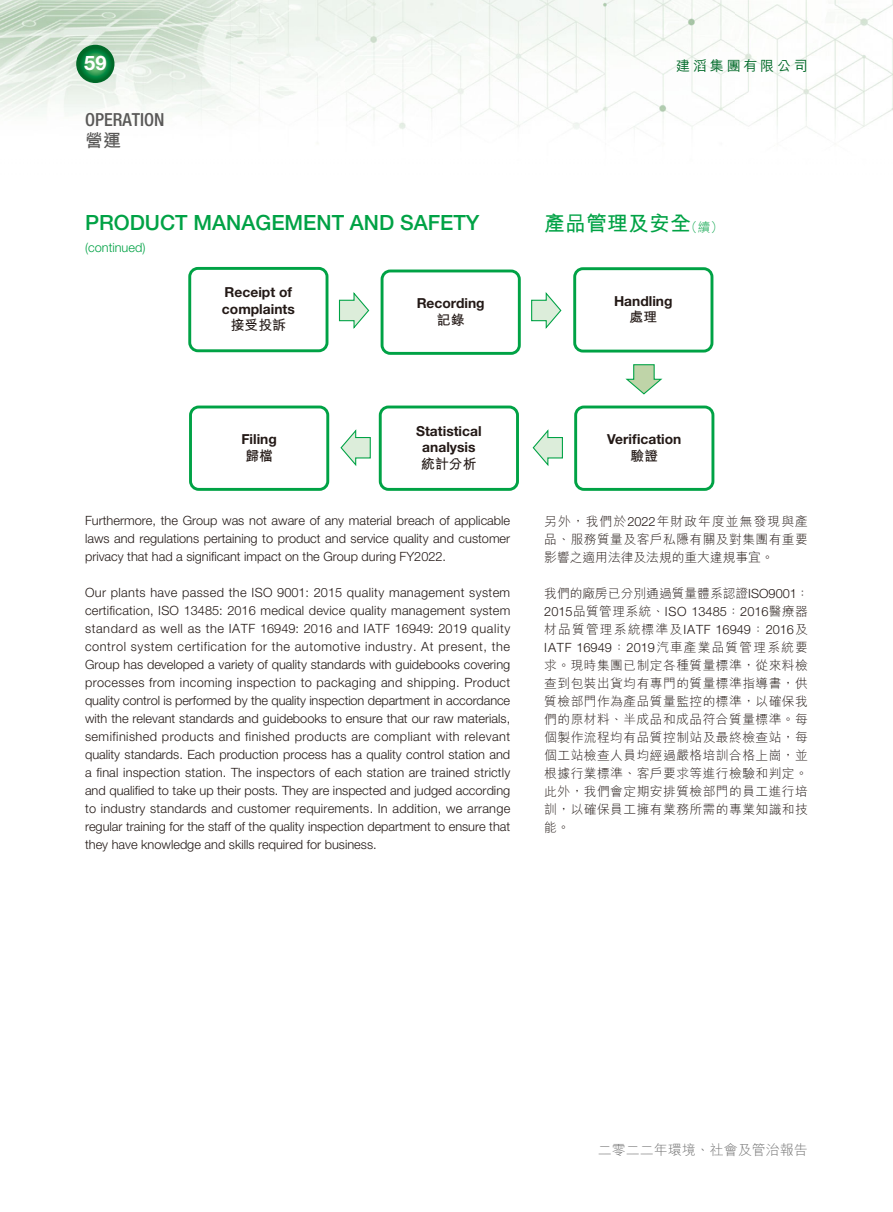
<style>
.page{position:relative;width:893px;height:1212px;background:#fff}
.page>*{position:absolute;margin:0;border:0;box-sizing:border-box;transform-origin:0 0}
.t1{font:500 21px "Helvetica Neue LT Std";color:#00a245}
.t2{font:21px "M Hei HK Bold E Ten B5 H";color:#00a245}
.t3{font:700 19.95px "Helvetica Neue LT Std";color:#fff}
.t4{font:500 condensed 18px "Helvetica Neue LT Std";color:#595857}
.t5{font:18px "M Hei HK Bold E Ten B5 H";color:#595857}
.t6{font:13.95px "M Hei HK Light E Ten B5 H";color:#717171}
.t7{font:13.95px "M Hei HK Medium E Ten B5 H";letter-spacing:.2em;color:#006928}
.t8{font:700 13.8px/16.5px "Helvetica Neue LT Std";color:#231916}
.t9{font:13.8px "M Hei HK Bold E Ten B5 H";color:#231916}
.t10{font:300 12.75px/18px "Helvetica Neue LT Std";color:#231916;text-align:justify}
.t11{font:12.75px/18px "M Hei HK Light E Ten B5 H";letter-spacing:.035em;color:#231916;text-align:justify}
.t12{font:12.75px "M Hei HK Light E Ten B5 H";color:#231916}
.t13{font:300 12.75px "Helvetica Neue LT Std";color:#00a245}
.s1{font-family:"M Hei HK Light E Ten B5 H";font-size:12.75px}
.s2{font-family:"Helvetica Neue LT Std";font-weight:300}
.s3{font-family:"M Hei HK Light E Ten B5 H";font-weight:400}
</style>
<div class="page">
<img style="left:0;top:0;width:893px;height:135px">
<svg style="left:76px;top:45px;width:38px;height:38px"></svg>
<svg style="left:338px;top:292px;width:32px;height:37px"></svg>
<svg style="left:531px;top:292px;width:31px;height:37px"></svg>
<div style="left:573px;top:267px;width:140px;height:85px;border:3px solid #00a245;border-radius:8px"></div>
<div style="left:381px;top:269px;width:140px;height:86px;border:3px solid #00a245;border-radius:8px"></div>
<div style="left:188px;top:267px;width:140px;height:85px;border:3px solid #00a245;border-radius:8px"></div>
<div style="left:574px;top:405px;width:140px;height:86px;border:3px solid #00a245;border-radius:8px"></div>
<svg style="left:532px;top:429px;width:31px;height:37px"></svg>
<div style="left:379px;top:405px;width:140px;height:86px;border:3px solid #00a245;border-radius:8px"></div>
<svg style="left:340px;top:429px;width:31px;height:37px"></svg>
<div style="left:189px;top:405px;width:140px;height:86px;border:3px solid #00a245;border-radius:8px"></div>
<svg style="left:625px;top:364px;width:38px;height:31px"></svg>
<h2 class="t3" style="left:84px;top:56px;width:24px">59</h2>
<p class="t7" style="left:676px;top:60px;width:133px">建滔集團有限公司</p>
<h3 class="t4" style="left:85px;top:113px;width:81px">OPERATION</h3>
<h3 class="t5" style="left:85px;top:134px;width:37px">營運</h3>
<h1 class="t1" style="left:85px;top:215px;width:396px">PRODUCT MANAGEMENT AND SAFETY</h1>
<p class="t13" style="left:85px;top:243px;width:62px">(continued)</p>
<p class="t8" style="left:222px;top:286px;width:74px">Receipt of complaints</p>
<p class="t9" style="left:231px;top:320px;width:57px">接受投訴</p>
<p class="t8" style="left:417px;top:297px;width:69px">Recording</p>
<p class="t9" style="left:437px;top:314px;width:29px">記錄</p>
<h1 class="t2" style="left:544px;top:216px;width:180px">產品管理及安全<span class="s1">（續）</span></h1>
<p class="t8" style="left:614px;top:294px;width:60px">Handling</p>
<p class="t9" style="left:629px;top:312px;width:29px">處理</p>
<p class="t8" style="left:241px;top:433px;width:37px">Filing</p>
<p class="t9" style="left:245px;top:450px;width:29px">歸檔</p>
<p class="t8" style="left:416px;top:424px;width:67px;text-align:center">Statistical analysis</p>
<p class="t9" style="left:421px;top:459px;width:57px">統計分析</p>
<p class="t10" style="left:85px;top:512px;width:427px">Furthermore, the Group was not aware of any material breach of applicable laws and regulations pertaining to product and service quality and customer privacy that had a significant impact on the Group during FY2022.</p>
<p class="t10" style="left:85px;top:584px;width:427px">Our plants have passed the ISO 9001: 2015 quality management system certification, ISO 13485: 2016 medical device quality management system standard as well as the IATF 16949: 2016 and IATF 16949: 2019 quality control system certification for the automotive industry. At present, the Group has developed a variety of quality standards with guidebooks covering processes from incoming inspection to packaging and shipping. Product quality control is performed by the quality inspection department in accordance with the relevant standards and guidebooks to ensure that our raw materials, semifinished products and finished products are compliant with relevant quality standards. Each production process has a quality control station and a final inspection station. The inspectors of each station are trained strictly and qualified to take up their posts. They are inspected and judged according to industry standards and customer requirements. In addition, we arrange regular training for the staff of the quality inspection department to ensure that they have knowledge and skills required for business.</p>
<p class="t8" style="left:607px;top:433px;width:76px">Verification</p>
<p class="t9" style="left:631px;top:450px;width:29px">驗證</p>
<p class="t11" style="left:544px;top:514px;width:265px">另外，我們於<span class="s2">2022</span>年財政年度並無發現與產品、服務質量及客戶私隱有關及對集團有重要影響之適用法律及法規的重大違規事宜。</p>
<p class="t12" style="left:544px;top:588px;width:266px">我們的廠房已分別通過質量體系認證<span class="s2">ISO9001</span>：</p>
<p class="t10" style="left:544px;top:604px;width:265px">2015<span class="s3">品質管理系統、</span>ISO 13485<span class="s3">：</span>2016<span class="s3">醫療器材品質管理系統標準及</span>IATF 16949<span class="s3">：</span>2016<span class="s3">及</span>IATF 16949<span class="s3">：</span>2019<span class="s3">汽車產業品質管理系統要</span></p>
<p class="t11" style="left:544px;top:658px;width:265px">求。現時集團已制定各種質量標準，從來料檢查到包裝出貨均有專門的質量標準指導書，供質檢部門作為產品質量監控的標準，以確保我們的原材料、半成品和成品符合質量標準。每個製作流程均有品質控制站及最終檢查站，每個工站檢查人員均經過嚴格培訓合格上崗，並根據行業標準、客戶要求等進行檢驗和判定。此外，我們會定期安排質檢部門的員工進行培訓，以確保員工擁有業務所需的專業知識和技能。</p>
<p class="t6" style="left:598px;top:1144px;width:212px">二零二二年環境、社會及管治報告</p>
</div>
